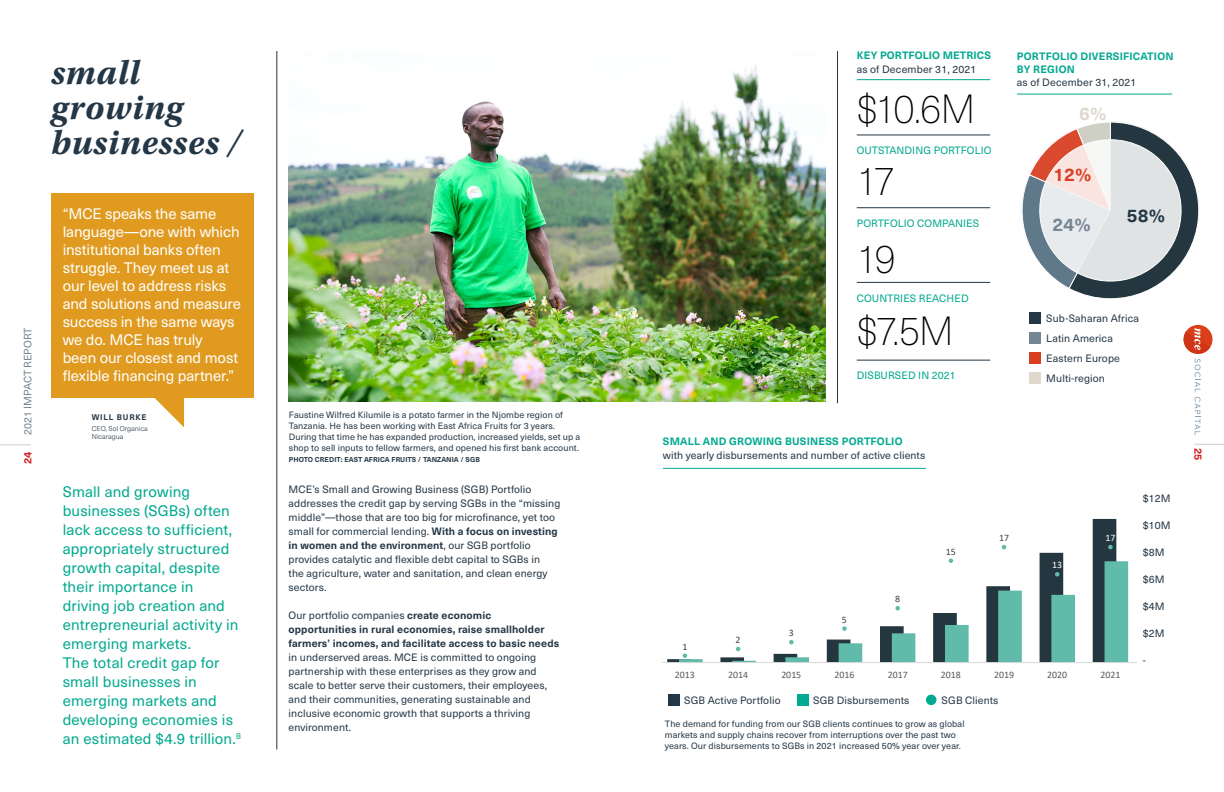
<style>
.page{position:relative;width:1224px;height:792px;background:#fff}
.page>*{position:absolute;margin:0;border:0;box-sizing:border-box;transform-origin:0 0}
.t1{font:100 40px "Neue Haas Unica W1 G";letter-spacing:-.085em;color:#000}
.t2{font:italic 700 35px/35px "Utopia Std";letter-spacing:.02em;color:#243746}
.t3{font:700 18px "Neue Haas Unica W1 G";color:#243746}
.t4{font:700 18px "Neue Haas Unica W1 G";color:#758592}
.t5{font:700 18px "Neue Haas Unica W1 G";color:#d83f22}
.t6{font:700 18px "Neue Haas Unica W1 G";color:#dfd9cd}
.t7{font:15px/19px "Neue Haas Unica W1 G";letter-spacing:.01em;color:#00a98f}
.t8{font:15px/18px "Neue Haas Unica W1 G";letter-spacing:-.01em;color:#fff}
.t9{font:10.5px/14px "Neue Haas Unica W1 G";letter-spacing:.01em;color:#243746}
.t10{font:700 10.5px/14px "Neue Haas Unica W1 G";letter-spacing:.01em;color:#243746}
.t11{font:700 10.5px/13px "Neue Haas Unica W1 G";letter-spacing:.02em;color:#00a98f}
.t12{font:10.5px "Neue Haas Unica W1 G";letter-spacing:.01em;color:#00a98f}
.t13{font:10.5px "Neue Haas Unica W1 G";color:#758592}
.t14{font:700 10.5px "Neue Haas Unica W1 G";color:#d41e21}
.t15{font:9.9px "Calibri";letter-spacing:-.005em;color:#595959}
.t16{font:9.9px "Calibri";color:#404040}
.t17{font:9.9px "Calibri";color:#fff}
.t18{font:9px/11px "Neue Haas Unica W1 G";letter-spacing:.01em;color:#243746}
.t19{font:700 8px "Neue Haas Unica W1 G";letter-spacing:.1em;color:#243746}
.t20{font:700 7px "Neue Haas Unica W1 G";letter-spacing:.01em;color:#243746}
.t21{font:300 7px/8px "Neue Haas Unica W1 G";color:#243746}
.t22{font:4.4px "Calibri";color:#595959}
.s1{font-weight:700}
.s2{font-weight:400}
</style>
<div class="page">
<svg style="left:1184px;top:325px;width:29px;height:29px"></svg>
<svg style="left:1184px;top:328px;width:26px;height:107px"></svg>
<svg style="left:1195px;top:444px;width:29px;height:1px"></svg>
<hr style="left:0;top:445px;width:31px;height:1px;background:#ccc">
<img style="left:289px;top:65px;width:537px;height:337px">
<svg style="left:1022px;top:121px;width:177px;height:178px"></svg>
<div style="left:1029px;top:313px;width:12px;height:11px;background:#243746"></div>
<div style="left:1029px;top:332px;width:12px;height:12px;background:#758592"></div>
<div style="left:1029px;top:352px;width:12px;height:12px;background:#d83f22"></div>
<div style="left:1029px;top:372px;width:12px;height:12px;background:#dfd9cd"></div>
<div style="left:668px;top:694px;width:11px;height:12px;background:#243746"></div>
<div style="left:797px;top:694px;width:11px;height:12px;background:#00a98f"></div>
<div style="left:926px;top:695px;width:10px;height:10px;background:#00a98f;border-radius:50%"></div>
<hr style="left:857px;top:79px;width:133px;height:1px;background:#00a98f">
<hr style="left:1017px;top:94px;width:155px;height:1px;background:#00a98f">
<hr style="left:663px;top:468px;width:263px;height:1px;background:#00a98f">
<div style="left:51px;top:193px;width:202px;height:205px;background:#df9a1f"></div>
<svg style="left:154px;top:398px;width:30px;height:29px"></svg>
<hr style="left:837px;top:51px;width:1px;height:352px;background:#243746">
<hr style="left:277px;top:51px;width:1px;height:698px;background:#243746">
<hr style="left:857px;top:135px;width:133px;height:1px;background:#243746">
<hr style="left:857px;top:207px;width:133px;height:1px;background:#243746">
<hr style="left:857px;top:282px;width:133px;height:1px;background:#243746">
<hr style="left:857px;top:360px;width:133px;height:1px;background:#243746">
<svg style="left:667px;top:519px;width:449px;height:143px"></svg>
<svg style="left:679px;top:561px;width:449px;height:101px"></svg>
<hr style="left:663px;top:662px;width:474px;height:1px;background:#d9d9d9">
<svg style="left:683px;top:654px;width:4px;height:4px"></svg>
<svg style="left:736px;top:647px;width:4px;height:4px"></svg>
<svg style="left:789px;top:640px;width:5px;height:4px"></svg>
<svg style="left:842px;top:626px;width:5px;height:5px"></svg>
<svg style="left:895px;top:606px;width:5px;height:4px"></svg>
<svg style="left:949px;top:558px;width:4px;height:5px"></svg>
<svg style="left:1002px;top:545px;width:4px;height:4px"></svg>
<svg style="left:1055px;top:572px;width:5px;height:5px"></svg>
<svg style="left:1108px;top:545px;width:5px;height:4px"></svg>
<p class="t13" style="left:20px;top:435px;width:109px;rotate:-90deg">2021 IMPACT REPORT</p>
<p class="t14" style="left:20px;top:464px;width:14px;rotate:-90deg">24</p>
<p class="t11" style="left:857px;top:48px;width:136px">KEY PORTFOLIO METRICS</p>
<p class="t9" style="left:857px;top:62px;width:121px">as of December 31, 2021</p>
<h2 class="t2" style="left:51px;top:55px;width:193px">small growing businesses /</h2>
<p class="t11" style="left:1017px;top:49px;width:158px">PORTFOLIO DIVERSIFICATION<br>BY REGION</p>
<p class="t9" style="left:1017px;top:75px;width:121px">as of December 31, 2021</p>
<h1 class="t1" style="left:857px;top:81px;width:120px">$10.6M</h1>
<p class="t12" style="left:857px;top:143px;width:136px">OUTSTANDING PORTFOLIO</p>
<h1 class="t1" style="left:857px;top:153px;width:40px">17</h1>
<p class="t12" style="left:857px;top:216px;width:124px">PORTFOLIO COMPANIES</p>
<h1 class="t1" style="left:857px;top:231px;width:40px">19</h1>
<p class="t12" style="left:857px;top:290px;width:113px">COUNTRIES REACHED</p>
<h1 class="t1" style="left:857px;top:303px;width:98px">$7.5M</h1>
<p class="t12" style="left:857px;top:368px;width:101px">DISBURSED IN 2021</p>
<h3 class="t6" style="left:1079px;top:100px;width:29px">6%</h3>
<h3 class="t5" style="left:1053px;top:161px;width:40px">12%</h3>
<p class="t8" style="left:63px;top:204px;width:180px">“MCE speaks the same language—one with which institutional banks often struggle. They meet us at our level to address risks and solutions and measure success in the same ways we do. MCE has truly<br>been our closest and most flexible financing partner.”</p>
<h3 class="t3" style="left:1127px;top:202px;width:40px">58%</h3>
<h3 class="t4" style="left:1053px;top:211px;width:40px">24%</h3>
<p class="t9" style="left:1046px;top:307px;width:94px;line-height:20px">Sub-Saharan Africa<br>Latin America<br>Eastern Europe<br>Multi-region</p>
<p class="t19" style="left:92px;top:411px;width:56px">WILL BURKE</p>
<p class="t21" style="left:92px;top:424px;width:57px">CEO, Sol Organica<br>Nicaragua</p>
<p class="t7" style="left:63px;top:481px;width:180px">Small and growing businesses (SGBs) often lack access to sufficient, appropriately structured growth capital, despite their importance in driving job creation and entrepreneurial activity in emerging markets.<br>The total credit gap for small businesses in emerging markets and developing economies is an estimated $4.9 trillion.<sup>8</sup></p>
<p class="t18" style="left:289px;top:409px;width:293px">Faustine Wilfred Kilumile is a potato farmer in the Njombe region of Tanzania. He has been working with East Africa Fruits for 3 years.<br>During that time he has expanded production, increased yields, set up a shop to sell inputs to fellow farmers, and opened his first bank account.</p>
<p class="t20" style="left:289px;top:454px;width:193px">PHOTO CREDIT: EAST AFRICA FRUITS / TANZANIA / SGB</p>
<p class="t9" style="left:289px;top:482px;width:273px">MCE’s Small and Growing Business (SGB) Portfolio addresses the credit gap by serving SGBs in the “missing middle”—those that are too big for microfinance, yet too small for commercial lending. <span class="s1">With a focus on investing in women and the environment</span>, our SGB portfolio provides catalytic and flexible debt capital to SGBs in<br>the agriculture, water and sanitation, and clean energy sectors.</p>
<p class="t10" style="left:289px;top:608px;width:272px"><span class="s2">Our portfolio companies</span> create economic opportunities in rural economies, raise smallholder farmers’ incomes, and facilitate access to basic needs</p>
<p class="t9" style="left:289px;top:650px;width:260px">in underserved areas. MCE is committed to ongoing partnership with these enterprises as they grow and scale to better serve their customers, their employees, and their communities, generating sustainable and inclusive economic growth that supports a thriving environment.</p>
<p class="t11" style="left:663px;top:434px;width:241px">SMALL AND GROWING BUSINESS PORTFOLIO</p>
<p class="t9" style="left:663px;top:448px;width:264px">with yearly disbursements and number of active clients</p>
<p class="t16" style="left:682px;top:640px;width:7px">1</p>
<p class="t16" style="left:736px;top:633px;width:7px">2</p>
<p class="t16" style="left:789px;top:626px;width:7px">3</p>
<p class="t16" style="left:842px;top:612px;width:7px">5</p>
<p class="t16" style="left:895px;top:592px;width:7px">8</p>
<p class="t16" style="left:946px;top:544px;width:12px">15</p>
<p class="t16" style="left:999px;top:531px;width:12px">17</p>
<p class="t17" style="left:1052px;top:558px;width:12px">13</p>
<p class="t17" style="left:1105px;top:531px;width:12px">17</p>
<p class="t15" style="left:675px;top:668px;width:21px">2013</p>
<p class="t15" style="left:728px;top:668px;width:21px">2014</p>
<p class="t15" style="left:781px;top:668px;width:21px">2015</p>
<p class="t15" style="left:835px;top:668px;width:21px">2016</p>
<p class="t15" style="left:888px;top:668px;width:21px">2017</p>
<p class="t15" style="left:941px;top:668px;width:21px">2018</p>
<p class="t15" style="left:994px;top:668px;width:21px">2019</p>
<p class="t15" style="left:1047px;top:668px;width:21px">2020</p>
<p class="t15" style="left:1100px;top:668px;width:21px">2021</p>
<p class="t9" style="left:684px;top:693px;width:98px">SGB Active Portfolio</p>
<p class="t9" style="left:813px;top:693px;width:98px">SGB Disbursements</p>
<p class="t9" style="left:942px;top:693px;width:58px">SGB Clients</p>
<p class="t18" style="left:665px;top:718px;width:301px">The demand for funding from our SGB clients continues to grow as global markets and supply chains recover from interruptions over the past two years. Our disbursements to SGBs in 2021 increased 50% year over year.</p>
<p class="t9" style="left:1143px;top:491px;width:29px">$12M</p>
<p class="t9" style="left:1143px;top:518px;width:29px">$10M</p>
<p class="t9" style="left:1143px;top:545px;width:23px">$8M</p>
<p class="t9" style="left:1143px;top:572px;width:23px">$6M</p>
<p class="t9" style="left:1143px;top:599px;width:23px">$4M</p>
<p class="t9" style="left:1143px;top:626px;width:23px">$2M</p>
<p class="t9" style="left:1143px;top:653px;width:5px">-</p>
<p class="t22" style="left:1141px;top:496px;width:12px">$12M</p>
<p class="t22" style="left:1141px;top:523px;width:12px">$10M</p>
<p class="t22" style="left:1141px;top:551px;width:10px">$8M</p>
<p class="t22" style="left:1141px;top:578px;width:10px">$6M</p>
<p class="t22" style="left:1141px;top:605px;width:10px">$4M</p>
<p class="t22" style="left:1141px;top:632px;width:10px">$2M</p>
<p class="t22" style="left:1141px;top:659px;width:8px">$M</p>
<p class="t14" style="left:1206px;top:448px;width:14px;rotate:90deg">25</p>
</div>
